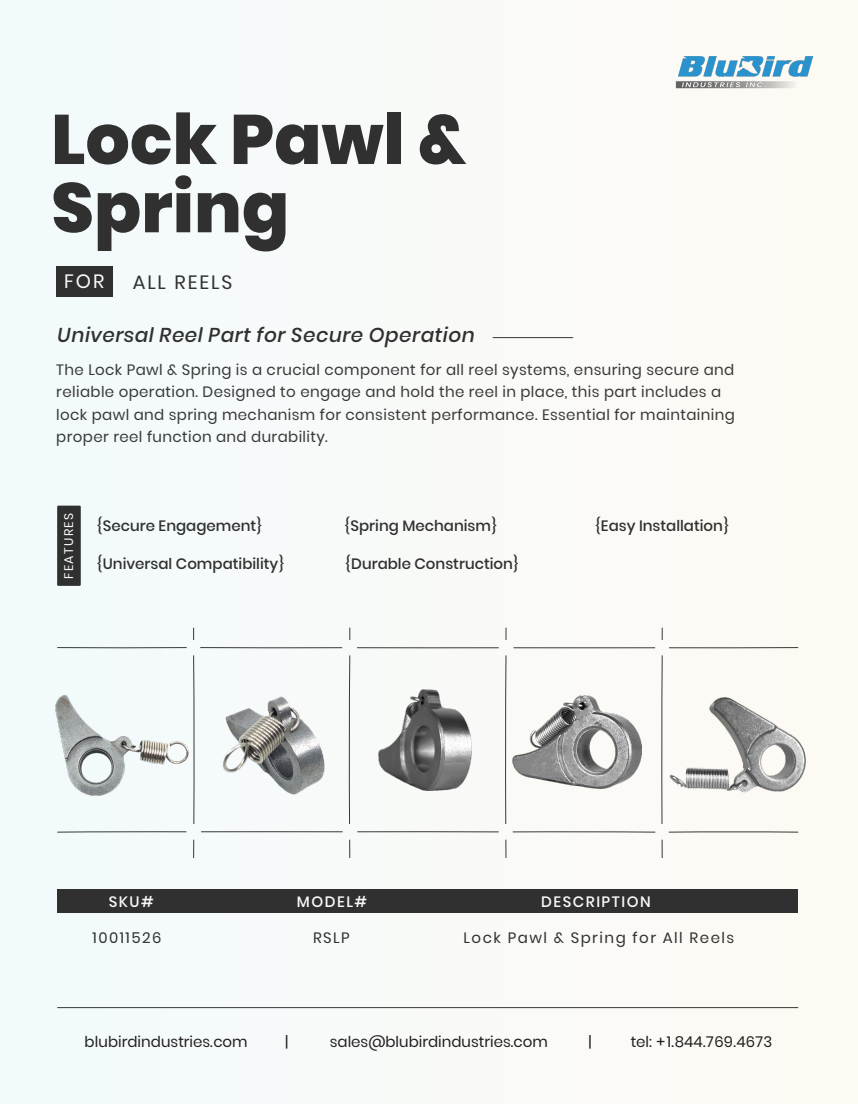
<style>
.page{position:relative;width:858px;height:1104px;background:#fff}
.page>*{position:absolute;margin:0;border:0;box-sizing:border-box;transform-origin:0 0}
.t1{font:800 69.75px/68.2px "Poppins";color:#303030}
.t2{font:italic 500 20px "Poppins";letter-spacing:.025em;color:#303030}
.t3{font:19.25px "Poppins";letter-spacing:.1em;color:#303030}
.t4{font:19.25px "Poppins";color:#f9f9fa}
.t5{font:15px/22.5px "Poppins";letter-spacing:.025em;color:#383838}
.t6{font:500 15px "Poppins";color:#303030}
.t7{font:15px "Poppins";color:#231f20}
.t8{font:15px "Poppins";letter-spacing:.1em;color:#303030}
.t9{font:500 15px "Poppins";letter-spacing:.1em;color:#f9f9fa}
.t10{font:12.5px "Poppins";letter-spacing:.11em;color:#f8f9fb}
</style>
<div class="page">
<div style="left:0;top:0;width:858px;height:1103px;background:#f9faf8"></div>
<div style="left:57px;top:889px;width:741px;height:23px;background:#303030"></div>
<img style="left:675px;top:56px;width:139px;height:33px">
<svg style="left:57px;top:627px;width:742px;height:231px"></svg>
<hr style="left:493px;top:337px;width:80px;height:1px;background:#383838">
<hr style="left:57px;top:1006px;width:741px;height:1px;background:#383838">
<div style="left:56px;top:266px;width:57px;height:31px;background:#303030"></div>
<div style="left:57px;top:505px;width:24px;height:80px;background:#303030"></div>
<img style="left:55px;top:695px;width:134px;height:100px">
<img style="left:223px;top:695px;width:101px;height:99px">
<img style="left:649px;top:655px;width:157px;height:136px">
<img style="left:512px;top:695px;width:129px;height:92px">
<img style="left:379px;top:689px;width:92px;height:101px">
<h1 class="t1" style="left:51px;top:106px;width:417px">Lock Pawl &amp;<br>Spring</h1>
<p class="t4" style="left:64px;top:270px;width:42px">FOR</p>
<p class="t3" style="left:133px;top:271px;width:101px">ALL REELS</p>
<h2 class="t2" style="left:58px;top:323px;width:419px">Universal Reel Part for Secure Operation</h2>
<p class="t5" style="left:56px;top:358px;width:680px">The Lock Pawl &amp; Spring is a crucial component for all reel systems, ensuring secure and reliable operation. Designed to engage and hold the reel in place, this part includes a lock pawl and spring mechanism for consistent performance. Essential for maintaining proper reel function and durability.</p>
<p class="t10" style="left:61px;top:579px;width:68px;rotate:-90deg">FEATURES</p>
<p class="t6" style="left:97px;top:516px;width:167px">{Secure Engagement}</p>
<p class="t6" style="left:344px;top:516px;width:154px">{Spring Mechanism}</p>
<p class="t6" style="left:595px;top:516px;width:135px">{Easy Installation}</p>
<p class="t6" style="left:97px;top:555px;width:189px">{Universal Compatibility}</p>
<p class="t6" style="left:345px;top:555px;width:175px">{Durable Construction}</p>
<p class="t9" style="left:109px;top:892px;width:46px">SKU#</p>
<p class="t9" style="left:297px;top:892px;width:72px">MODEL#</p>
<p class="t8" style="left:93px;top:928px;width:70px">10011526</p>
<p class="t8" style="left:313px;top:928px;width:38px">RSLP</p>
<p class="t9" style="left:541px;top:892px;width:111px">DESCRIPTION</p>
<p class="t8" style="left:464px;top:928px;width:272px">Lock Pawl &amp; Spring for All Reels</p>
<p class="t7" style="left:85px;top:1032px;width:165px">blubirdindustries.com</p>
<p class="t7" style="left:285px;top:1032px;width:5px">|</p>
<p class="t7" style="left:330px;top:1032px;width:219px">sales@blubirdindustries.com</p>
<p class="t7" style="left:588px;top:1032px;width:5px">|</p>
<p class="t7" style="left:631px;top:1032px;width:143px">tel: +1.844.769.4673</p>
</div>
